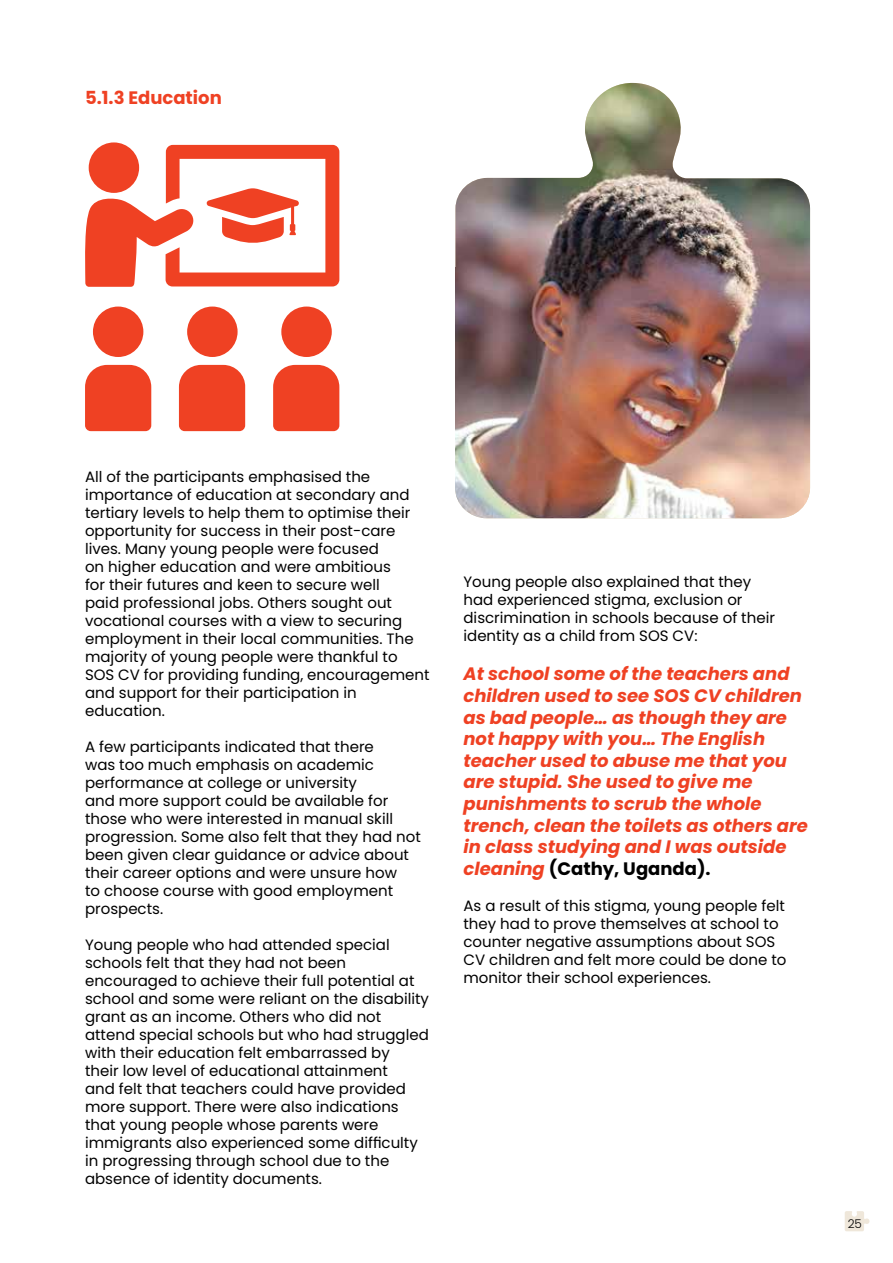
<style>
.page{position:relative;width:893px;height:1263px;background:#fff}
.page>*{position:absolute;margin:0;border:0;box-sizing:border-box;transform-origin:0 0}
.t1{font:italic 700 18px/21.6px "Poppins";color:#ef4123}
.t2{font:700 18px "Poppins";color:#ef4123}
.t3{font:15px/18px "Poppins";color:#000}
.t4{font:300 12px "Poppins";color:#000}
.s1{font-style:normal;color:#000}
</style>
<div class="page">
<svg style="left:845px;top:1211px;width:25px;height:20px"></svg>
<img style="left:455px;top:83px;width:355px;height:435px">
<img style="left:455px;top:268px;width:100px;height:166px">
<div style="left:93px;top:307px;width:50px;height:50px;background:#ef4123;border-radius:50%"></div>
<div style="left:85px;top:365px;width:66px;height:66px;background:#ef4123"></div>
<div style="left:187px;top:307px;width:51px;height:50px;background:#ef4123;border-radius:50%"></div>
<div style="left:179px;top:365px;width:66px;height:66px;background:#ef4123"></div>
<div style="left:281px;top:307px;width:51px;height:50px;background:#ef4123;border-radius:50%"></div>
<div style="left:273px;top:365px;width:66px;height:66px;background:#ef4123"></div>
<svg style="left:85px;top:145px;width:254px;height:142px"></svg>
<div style="left:89px;top:142px;width:50px;height:51px;background:#ef4123;border-radius:50%"></div>
<p class="t2" style="left:85px;top:87px;width:138px">5.1.3 Education</p>
<p class="t3" style="left:85px;top:468px;width:346px">All of the participants emphasised the importance of education at secondary and tertiary levels to help them to optimise their opportunity for success in their post-care lives. Many young people were focused<br>on higher education and were ambitious<br>for their futures and keen to secure well<br>paid professional jobs. Others sought out vocational courses with a view to securing employment in their local communities. The majority of young people were thankful to SOS CV for providing funding, encouragement and support for their participation in education.</p>
<p class="t3" style="left:85px;top:738px;width:337px">A few participants indicated that there<br>was too much emphasis on academic performance at college or university<br>and more support could be available for those who were interested in manual skill progression. Some also felt that they had not been given clear guidance or advice about their career options and were unsure how<br>to choose course with good employment prospects.</p>
<p class="t3" style="left:85px;top:936px;width:345px">Young people who had attended special schools felt that they had not been encouraged to achieve their full potential at school and some were reliant on the disability grant as an income. Others who did not attend special schools but who had struggled with their education felt embarrassed by<br>their low level of educational attainment<br>and felt that teachers could have provided more support. There were also indications that young people whose parents were immigrants also experienced some difficulty in progressing through school due to the absence of identity documents.</p>
<p class="t3" style="left:463px;top:573px;width:313px">Young people also explained that they had experienced stigma, exclusion or discrimination in schools because of their identity as a child from SOS CV:</p>
<p class="t1" style="left:463px;top:663px;width:346px">At school some of the teachers and children used to see SOS CV children as bad people… as though they are not happy with you… The English teacher used to abuse me that you are stupid. She used to give me punishments to scrub the whole trench, clean the toilets as others are in class studying and I was outside cleaning <span class="s1">(Cathy, Uganda).</span></p>
<p class="t3" style="left:463px;top:897px;width:324px">As a result of this stigma, young people felt they had to prove themselves at school to counter negative assumptions about SOS CV children and felt more could be done to monitor their school experiences.</p>
<p class="t4" style="left:848px;top:1217px;width:16px">25</p>
</div>
